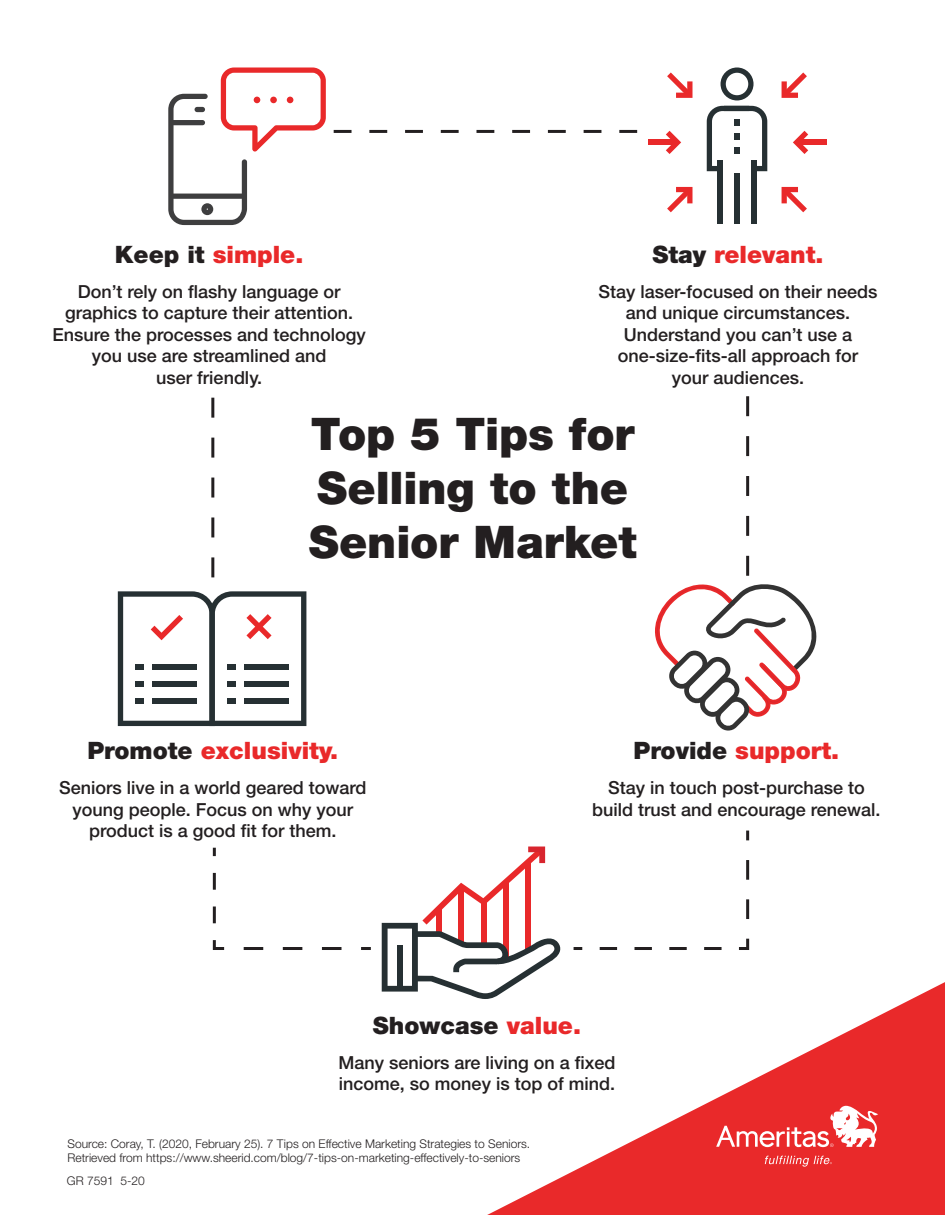
<style>
.page{position:relative;width:945px;height:1215px;background:#fff}
.page>*{position:absolute;margin:0;border:0;box-sizing:border-box;transform-origin:0 0}
.t1{font:900 45px/54px "Helvetica Neue LT Std";letter-spacing:-.005em;color:#231f20}
.t2{font:900 24px "Helvetica Neue LT Std";color:#e9292a}
.t3{font:900 24px "Helvetica Neue LT Std";color:#231f20}
.t4{font:500 18px/21.6px "Helvetica Neue LT Std";color:#231f20;text-align:center}
.t5{font:300 12px/14.4px "Helvetica Neue LT Std";color:#231f20}
.s1{color:#231f20}
.s2{color:#e9292a}
</style>
<div class="page">
<svg style="left:487px;top:982px;width:458px;height:233px"></svg>
<svg style="left:168px;top:68px;width:158px;height:157px"></svg>
<svg style="left:382px;top:847px;width:179px;height:152px"></svg>
<div style="left:397px;top:945px;width:6px;height:42px;background:#263033"></div>
<div style="left:718px;top:160px;width:5px;height:64px;background:#263033"></div>
<div style="left:751px;top:160px;width:5px;height:64px;background:#263033"></div>
<div style="left:734px;top:174px;width:6px;height:50px;background:#263033"></div>
<svg style="left:721px;top:68px;width:33px;height:32px"></svg>
<svg style="left:707px;top:106px;width:60px;height:65px"></svg>
<svg style="left:793px;top:131px;width:15px;height:23px"></svg>
<div style="left:798px;top:140px;width:28px;height:5px;background:#e9292a"></div>
<svg style="left:666px;top:131px;width:15px;height:23px"></svg>
<div style="left:648px;top:140px;width:28px;height:5px;background:#e9292a"></div>
<svg style="left:782px;top:73px;width:25px;height:25px"></svg>
<svg style="left:667px;top:187px;width:26px;height:25px"></svg>
<svg style="left:667px;top:73px;width:26px;height:25px"></svg>
<svg style="left:782px;top:187px;width:25px;height:25px"></svg>
<svg style="left:118px;top:591px;width:188px;height:135px"></svg>
<div style="left:153px;top:664px;width:44px;height:6px;background:#263033"></div>
<div style="left:136px;top:664px;width:8px;height:6px;background:#263033"></div>
<div style="left:153px;top:681px;width:44px;height:6px;background:#263033"></div>
<div style="left:136px;top:681px;width:8px;height:6px;background:#263033"></div>
<div style="left:153px;top:698px;width:44px;height:6px;background:#263033"></div>
<div style="left:136px;top:698px;width:8px;height:6px;background:#263033"></div>
<div style="left:244px;top:664px;width:45px;height:6px;background:#263033"></div>
<div style="left:227px;top:664px;width:9px;height:6px;background:#263033"></div>
<div style="left:244px;top:681px;width:45px;height:6px;background:#263033"></div>
<div style="left:227px;top:681px;width:9px;height:6px;background:#263033"></div>
<div style="left:244px;top:698px;width:45px;height:6px;background:#263033"></div>
<div style="left:227px;top:698px;width:9px;height:6px;background:#263033"></div>
<svg style="left:211px;top:398px;width:3px;height:179px"></svg>
<svg style="left:212px;top:847px;width:159px;height:103px"></svg>
<svg style="left:573px;top:830px;width:177px;height:120px"></svg>
<svg style="left:334px;top:130px;width:303px;height:3px"></svg>
<svg style="left:765px;top:1156px;width:67px;height:11px"></svg>
<svg style="left:716px;top:1106px;width:162px;height:41px"></svg>
<svg style="left:655px;top:396px;width:162px;height:335px"></svg>
<p class="t2" style="left:115px;top:240px;width:190px"><span class="s1">Keep it</span> simple.</p>
<p class="t4" style="left:53px;top:280px;width:315px">Don’t rely on flashy language or graphics to capture their attention.<br>Ensure the processes and technology you use are streamlined and<br>user friendly.</p>
<p class="t2" style="left:652px;top:240px;width:173px"><span class="s1">Stay</span> relevant.</p>
<p class="t4" style="left:599px;top:280px;width:280px">Stay laser-focused on their needs and unique circumstances.<br>Understand you can’t use a one-size-fits-all approach for your audiences.</p>
<p class="t1" style="left:309px;top:406px;width:330px">Top 5 Tips for<br>Selling to the<br>Senior Market</p>
<p class="t2" style="left:87px;top:736px;width:252px"><span class="s1">Promote</span> exclusivity.</p>
<p class="t4" style="left:59px;top:777px;width:309px">Seniors live in a world geared toward young people. Focus on why your product is a good fit for them.</p>
<p class="t2" style="left:633px;top:736px;width:207px"><span class="s1">Provide</span> support.</p>
<p class="t4" style="left:592px;top:777px;width:290px">Stay in touch post-purchase to build trust and encourage renewal.</p>
<p class="t3" style="left:373px;top:1011px;width:210px">Showcase <span class="s2">value.</span></p>
<p class="t4" style="left:338px;top:1051px;width:279px;text-align:left">Many seniors are living on a fixed income, so money is top of mind.</p>
<p class="t5" style="left:68px;top:1136px;width:464px">Source: Coray, T. (2020, February 25). 7 Tips on Effective Marketing Strategies to Seniors.<br>Retrieved from https://www.sheerid.com/blog/7-tips-on-marketing-effectively-to-seniors</p>
<p class="t5" style="left:67px;top:1173px;width:80px">GR 7591 5-20</p>
</div>
